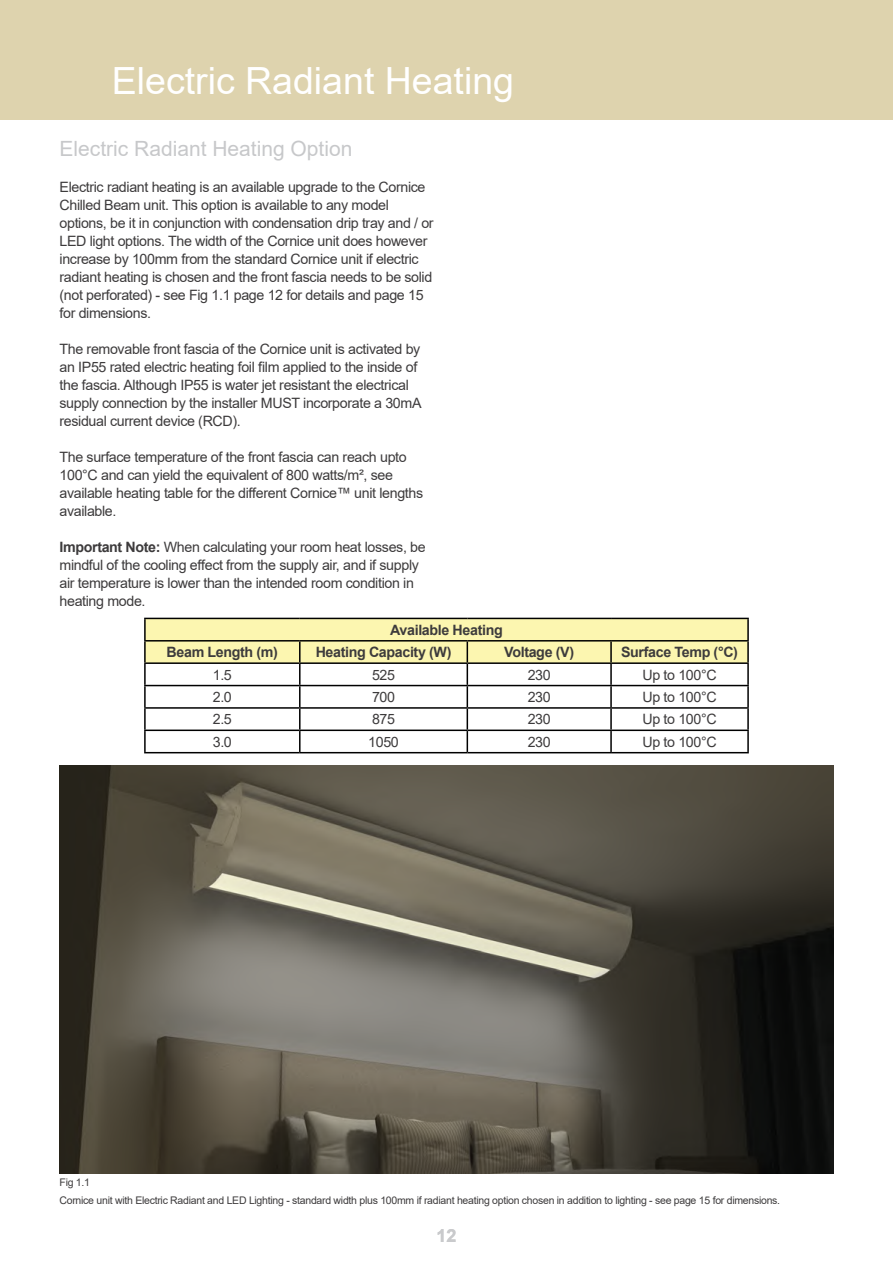
<style>
.page{position:relative;width:893px;height:1263px;background:#fff}
.page>*{position:absolute;margin:0;border:0;box-sizing:border-box;transform-origin:0 0}
.t1{font:37.5px "Arial";color:#fff}
.t2{font:21px "Arial";color:#c7c8ca}
.t3{font:700 18px "Arial";color:#c9cacc}
.t4{font:14.25px/18px "Arial";letter-spacing:-.025em;color:#3d3b3c}
.t5{font:700 14.25px "Arial";letter-spacing:-.025em;color:#3d3b3c}
.t6{font:10.5px/18px "Arial";letter-spacing:-.025em;color:#3d3b3c}
.s1{font-weight:700}
</style>
<div class="page">
<div style="left:0;top:0;width:893px;height:119px;background:#ded3ae"></div>
<hr style="left:144px;top:618px;width:156px;height:1px;background:#000">
<hr style="left:144px;top:619px;width:2px;height:21px;background:#000">
<hr style="left:611px;top:618px;width:138px;height:1px;background:#000">
<hr style="left:747px;top:619px;width:2px;height:21px;background:#000">
<hr style="left:144px;top:640px;width:156px;height:1px;background:#000">
<hr style="left:144px;top:641px;width:2px;height:21px;background:#000">
<hr style="left:611px;top:640px;width:138px;height:1px;background:#000">
<hr style="left:747px;top:641px;width:2px;height:21px;background:#000">
<hr style="left:144px;top:662px;width:156px;height:2px;background:#000">
<hr style="left:144px;top:664px;width:2px;height:21px;background:#000">
<hr style="left:611px;top:662px;width:138px;height:2px;background:#000">
<hr style="left:747px;top:664px;width:2px;height:21px;background:#000">
<hr style="left:144px;top:685px;width:156px;height:1px;background:#000">
<hr style="left:144px;top:686px;width:2px;height:21px;background:#000">
<hr style="left:611px;top:685px;width:138px;height:1px;background:#000">
<hr style="left:747px;top:686px;width:2px;height:21px;background:#000">
<hr style="left:144px;top:707px;width:156px;height:2px;background:#000">
<hr style="left:144px;top:709px;width:2px;height:20px;background:#000">
<hr style="left:611px;top:707px;width:138px;height:2px;background:#000">
<hr style="left:747px;top:709px;width:2px;height:20px;background:#000">
<hr style="left:144px;top:729px;width:156px;height:2px;background:#000">
<hr style="left:144px;top:731px;width:2px;height:21px;background:#000">
<svg style="left:145px;top:618px;width:603px;height:134px"></svg>
<hr style="left:611px;top:729px;width:138px;height:2px;background:#000">
<hr style="left:610px;top:731px;width:2px;height:21px;background:#000">
<hr style="left:747px;top:731px;width:2px;height:21px;background:#000">
<hr style="left:144px;top:752px;width:156px;height:1px;background:#000">
<hr style="left:300px;top:752px;width:167px;height:1px;background:#000">
<hr style="left:467px;top:752px;width:144px;height:1px;background:#000">
<hr style="left:611px;top:752px;width:138px;height:1px;background:#000">
<img style="left:60px;top:765px;width:773px;height:409px">
<h1 class="t1" style="left:112px;top:55px;width:404px">Electric Radiant Heating</h1>
<h2 class="t2" style="left:60px;top:134px;width:294px">Electric Radiant Heating Option</h2>
<p class="t4" style="left:60px;top:178px;width:376px">Electric radiant heating is an available upgrade to the Cornice Chilled Beam unit. This option is available to any model options, be it in conjunction with condensation drip tray and / or LED light options. The width of the Cornice unit does however increase by 100mm from the standard Cornice unit if electric radiant heating is chosen and the front fascia needs to be solid (not perforated) - see Fig 1.1 page 12 for details and page 15 for dimensions.</p>
<p class="t4" style="left:60px;top:339px;width:363px">The removable front fascia of the Cornice unit is activated by an IP55 rated electric heating foil film applied to the inside of the fascia. Although IP55 is water jet resistant the electrical supply connection by the installer MUST incorporate a 30mA residual current device (RCD).</p>
<p class="t4" style="left:60px;top:447px;width:365px">The surface temperature of the front fascia can reach upto 100°C and can yield the equivalent of 800 watts/m², see available heating table for the different Cornice™ unit lengths available.</p>
<p class="t4" style="left:60px;top:537px;width:368px"><span class="s1">Important Note:</span> When calculating your room heat losses, be mindful of the cooling effect from the supply air, and if supply air temperature is lower than the intended room condition in heating mode.</p>
<p class="t5" style="left:390px;top:620px;width:114px">Available Heating</p>
<p class="t5" style="left:167px;top:642px;width:113px">Beam Length (m)</p>
<p class="t5" style="left:316px;top:642px;width:137px">Heating Capacity (W)</p>
<p class="t5" style="left:504px;top:642px;width:71px">Voltage (V)</p>
<p class="t5" style="left:621px;top:642px;width:118px">Surface Temp (°C)</p>
<p class="t4" style="left:213px;top:665px;width:21px">1.5</p>
<p class="t4" style="left:372px;top:665px;width:25px">525</p>
<p class="t4" style="left:528px;top:665px;width:25px">230</p>
<p class="t4" style="left:642px;top:665px;width:76px">Up to 100°C</p>
<p class="t4" style="left:213px;top:688px;width:21px">2.0</p>
<p class="t4" style="left:372px;top:688px;width:25px">700</p>
<p class="t4" style="left:528px;top:688px;width:25px">230</p>
<p class="t4" style="left:642px;top:688px;width:76px">Up to 100°C</p>
<p class="t4" style="left:213px;top:710px;width:21px">2.5</p>
<p class="t4" style="left:372px;top:710px;width:25px">875</p>
<p class="t4" style="left:528px;top:710px;width:25px">230</p>
<p class="t4" style="left:642px;top:710px;width:76px">Up to 100°C</p>
<p class="t4" style="left:213px;top:732px;width:21px">3.0</p>
<p class="t4" style="left:368px;top:732px;width:32px">1050</p>
<p class="t4" style="left:528px;top:732px;width:25px">230</p>
<p class="t4" style="left:642px;top:732px;width:76px">Up to 100°C</p>
<p class="t6" style="left:60px;top:1173px;width:722px">Fig 1.1<br>Cornice unit with Electric Radiant and LED Lighting - standard width plus 100mm if radiant heating option chosen in addition to lighting - see page 15 for dimensions.</p>
<p class="t3" style="left:436px;top:1223px;width:22px">12</p>
</div>
